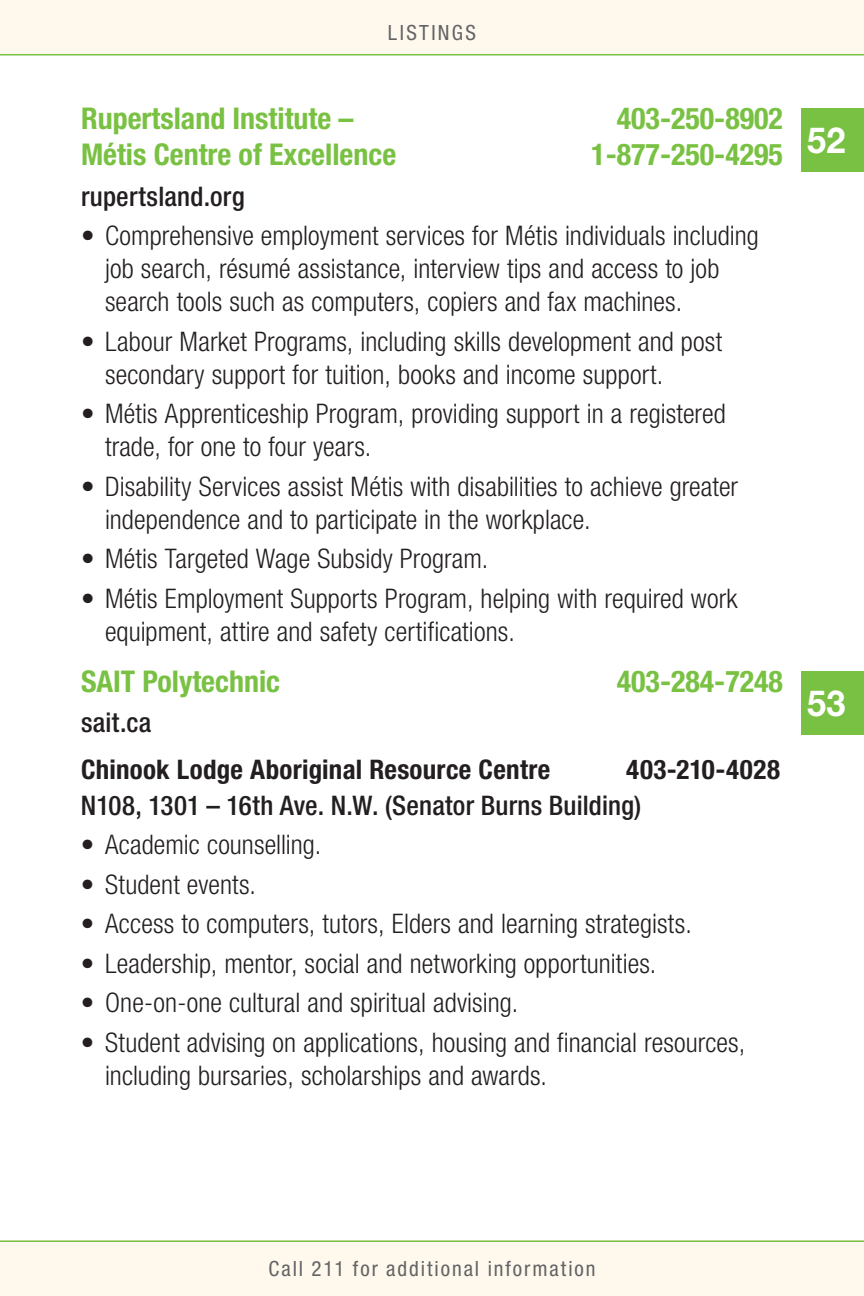
<style>
.page{position:relative;width:864px;height:1296px;background:#fff}
.page>*{position:absolute;margin:0;border:0;box-sizing:border-box;transform-origin:0 0}
.t1{font:700 36px "Helvetica Neue LT Std";color:#fff;scale:.95 1}
.t2{font:700 condensed 30px "Helvetica Neue LT Std";color:#79c142}
.t3{font:300 condensed 27px/33px "Helvetica Neue LT Std";letter-spacing:.005em;color:#231f20}
.t4{font:500 condensed 27px "Helvetica Neue LT Std";letter-spacing:.01em;color:#231f20}
.t5{font:700 condensed 27px "Helvetica Neue LT Std";letter-spacing:.01em;color:#231f20}
.t6{font:condensed 21px "Helvetica Neue LT Std";letter-spacing:.095em;color:#636366}
</style>
<div class="page">
<div style="left:0;top:0;width:864px;height:55px;background:#fef9ec"></div>
<hr style="left:0;top:54px;width:864px;height:2px;background:#79c142">
<div style="left:0;top:1240px;width:864px;height:56px;background:#fef9ec"></div>
<hr style="left:0;top:1240px;width:864px;height:2px;background:#79c142">
<div style="left:801px;top:109px;width:63px;height:63px;background:#79c142"></div>
<div style="left:801px;top:671px;width:63px;height:64px;background:#79c142"></div>
<p class="t6" style="left:388px;top:20px;width:90px">LISTINGS</p>
<p class="t2" style="left:81px;top:101px;width:274px">Rupertsland Institute –</p>
<p class="t2" style="left:617px;top:101px;width:168px">403-250-8902</p>
<p class="t2" style="left:81px;top:137px;width:317px">Métis Centre of Excellence</p>
<p class="t2" style="left:591px;top:137px;width:193px">1-877-250-4295</p>
<p class="t4" style="left:81px;top:180px;width:165px">rupertsland.org</p>
<p class="t3" style="left:105px;top:219px;width:655px;text-indent:-24px">• Comprehensive employment services for Métis individuals including job search, résumé assistance, interview tips and access to job search tools such as computers, copiers and fax machines.</p>
<p class="t3" style="left:105px;top:324px;width:619px;text-indent:-24px">• Labour Market Programs, including skills development and post secondary support for tuition, books and income support.</p>
<p class="t3" style="left:105px;top:397px;width:622px;text-indent:-24px">• Métis Apprenticeship Program, providing support in a registered trade, for one to four years.</p>
<p class="t3" style="left:105px;top:469px;width:635px;text-indent:-24px">• Disability Services assist Métis with disabilities to achieve greater independence and to participate in the workplace.</p>
<p class="t3" style="left:81px;top:542px;width:409px">• Métis Targeted Wage Subsidy Program.</p>
<p class="t3" style="left:105px;top:581px;width:634px;text-indent:-24px">• Métis Employment Supports Program, helping with required work equipment, attire and safety certifications.</p>
<p class="t2" style="left:81px;top:663px;width:201px">SAIT Polytechnic</p>
<p class="t2" style="left:617px;top:663px;width:168px">403-284-7248</p>
<p class="t4" style="left:81px;top:707px;width:72px">sait.ca</p>
<p class="t5" style="left:81px;top:753px;width:471px">Chinook Lodge Aboriginal Resource Centre</p>
<p class="t5" style="left:626px;top:753px;width:155px">403-210-4028</p>
<p class="t4" style="left:81px;top:789px;width:562px">N108, 1301 – 16th Ave. N.W. (Senator Burns Building)</p>
<p class="t3" style="left:81px;top:828px;width:242px">• Academic counselling.</p>
<p class="t3" style="left:81px;top:868px;width:177px">• Student events.</p>
<p class="t3" style="left:81px;top:907px;width:612px">• Access to computers, tutors, Elders and learning strategists.</p>
<p class="t3" style="left:81px;top:947px;width:577px">• Leadership, mentor, social and networking opportunities.</p>
<p class="t3" style="left:81px;top:986px;width:439px">• One-on-one cultural and spiritual advising.</p>
<p class="t3" style="left:105px;top:1025px;width:642px;text-indent:-24px">• Student advising on applications, housing and financial resources, including bursaries, scholarships and awards.</p>
<h1 class="t1" style="left:807px;top:118px;width:42px">52</h1>
<h1 class="t1" style="left:807px;top:681px;width:42px">53</h1>
<p class="t6" style="left:268px;top:1257px;width:329px">Call 211 for additional information</p>
</div>
